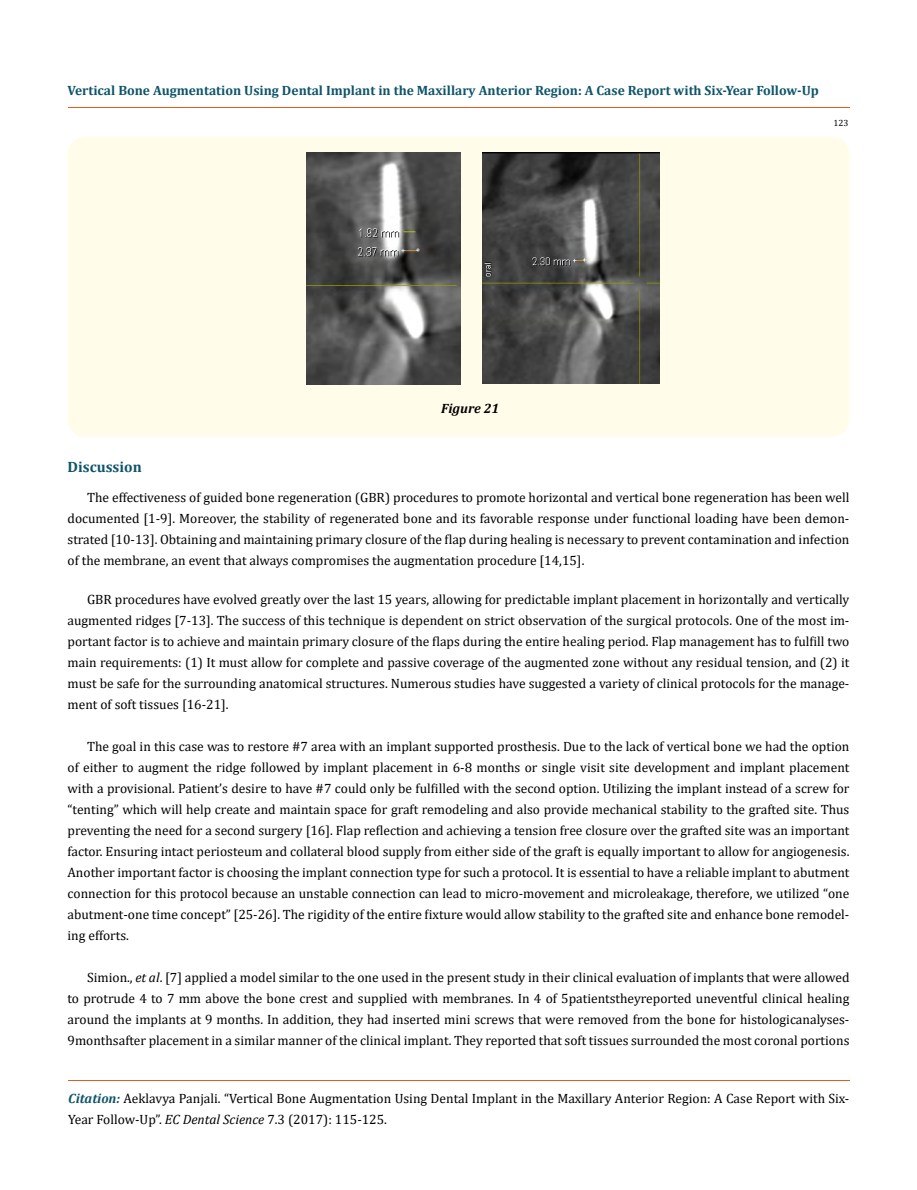
<style>
.page{position:relative;width:917px;height:1190px;background:#fff}
.page>*{position:absolute;margin:0;border:0;box-sizing:border-box;transform-origin:0 0}
.t1{font:700 15px "Cambria";color:#0e546a}
.t2{font:13.5px/21px "Cambria";color:#000;text-align:justify}
.t3{font:700 13.5px "Cambria";color:#0e546a}
.t4{font:italic 700 13.5px "Cambria";color:#000}
.t5{font:9px "Cambria";color:#000}
.s1{font-style:italic}
.s2{font-weight:700;font-style:italic;color:#0e546a}
</style>
<div class="page">
<hr style="left:68px;top:108px;width:781px;height:1px;background:#e05d1a">
<hr style="left:68px;top:1080px;width:781px;height:1px;background:#e05d1a">
<div style="left:68px;top:137px;width:781px;height:300px;background:#fffde9;border-radius:18px"></div>
<img style="left:306px;top:153px;width:154px;height:231px">
<img style="left:482px;top:153px;width:177px;height:231px">
<p class="t3" style="left:68px;top:80px;width:752px">Vertical Bone Augmentation Using Dental Implant in the Maxillary Anterior Region: A Case Report with Six-Year Follow-Up</p>
<p class="t5" style="left:833px;top:118px;width:16px">123</p>
<p class="t4" style="left:441px;top:399px;width:60px">Figure 21</p>
<p class="t1" style="left:68px;top:456px;width:76px">Discussion</p>
<p class="t2" style="left:68px;top:486px;width:783px;text-indent:19px">The effectiveness of guided bone regeneration (GBR) procedures to promote horizontal and vertical bone regeneration has been well documented [1-9]. Moreover, the stability of regenerated bone and its favorable response under functional loading have been demon&shy;strated [10-13]. Obtaining and maintaining primary closure of the flap during healing is necessary to prevent contamination and infection of the membrane, an event that always compromises the augmentation procedure [14,15].</p>
<p class="t2" style="left:68px;top:589px;width:783px;text-indent:19px">GBR procedures have evolved greatly over the last 15 years, allowing for predictable implant placement in horizontally and vertically augmented ridges [7-13]. The success of this technique is dependent on strict observation of the surgical protocols. One of the most im&shy;portant factor is to achieve and maintain primary closure of the flaps during the entire healing period. Flap management has to fulfill two main requirements: (1) It must allow for complete and passive coverage of the augmented zone without any residual tension, and (2) it must be safe for the surrounding anatomical structures. Numerous studies have suggested a variety of clinical protocols for the manage&shy;ment of soft tissues [16-21].</p>
<p class="t2" style="left:68px;top:736px;width:783px;text-indent:19px">The goal in this case was to restore #7 area with an implant supported prosthesis. Due to the lack of vertical bone we had the option of either to augment the ridge followed by implant placement in 6-8 months or single visit site development and implant placement with a provisional. Patient’s desire to have #7 could only be fulfilled with the second option. Utilizing the implant instead of a screw for “tenting” which will help create and maintain space for graft remodeling and also provide mechanical stability to the grafted site. Thus preventing the need for a second surgery [16]. Flap reflection and achieving a tension free closure over the grafted site was an important factor. Ensuring intact periosteum and collateral blood supply from either side of the graft is equally important to allow for angiogenesis.<br>Another important factor is choosing the implant connection type for such a protocol. It is essential to have a reliable implant to abutment connection for this protocol because an unstable connection can lead to micro-movement and microleakage, therefore, we utilized “one abutment-one time concept” [25-26]. The rigidity of the entire fixture would allow stability to the grafted site and enhance bone remodel&shy;ing efforts.</p>
<p class="t2" style="left:68px;top:966px;width:783px;text-indent:19px">Simion., <span class="s1">et al</span>. [7] applied a model similar to the one used in the present study in their clinical evaluation of implants that were allowed to protrude 4 to 7 mm above the bone crest and supplied with membranes. In 4 of 5patientstheyreported uneventful clinical healing around the implants at 9 months. In addition, they had inserted mini screws that were removed from the bone for histologicanalyses-9monthsafter placement in a similar manner of the clinical implant. They reported that soft tissues surrounded the most coronal portions</p>
<p class="t2" style="left:68px;top:1087px;width:782px"><span class="s2">Citation:</span> Aeklavya Panjali. “Vertical Bone Augmentation Using Dental Implant in the Maxillary Anterior Region: A Case Report with Six-<br>Year Follow-Up”. <span class="s1">EC Dental Science</span> 7.3 (2017): 115-125.</p>
</div>
